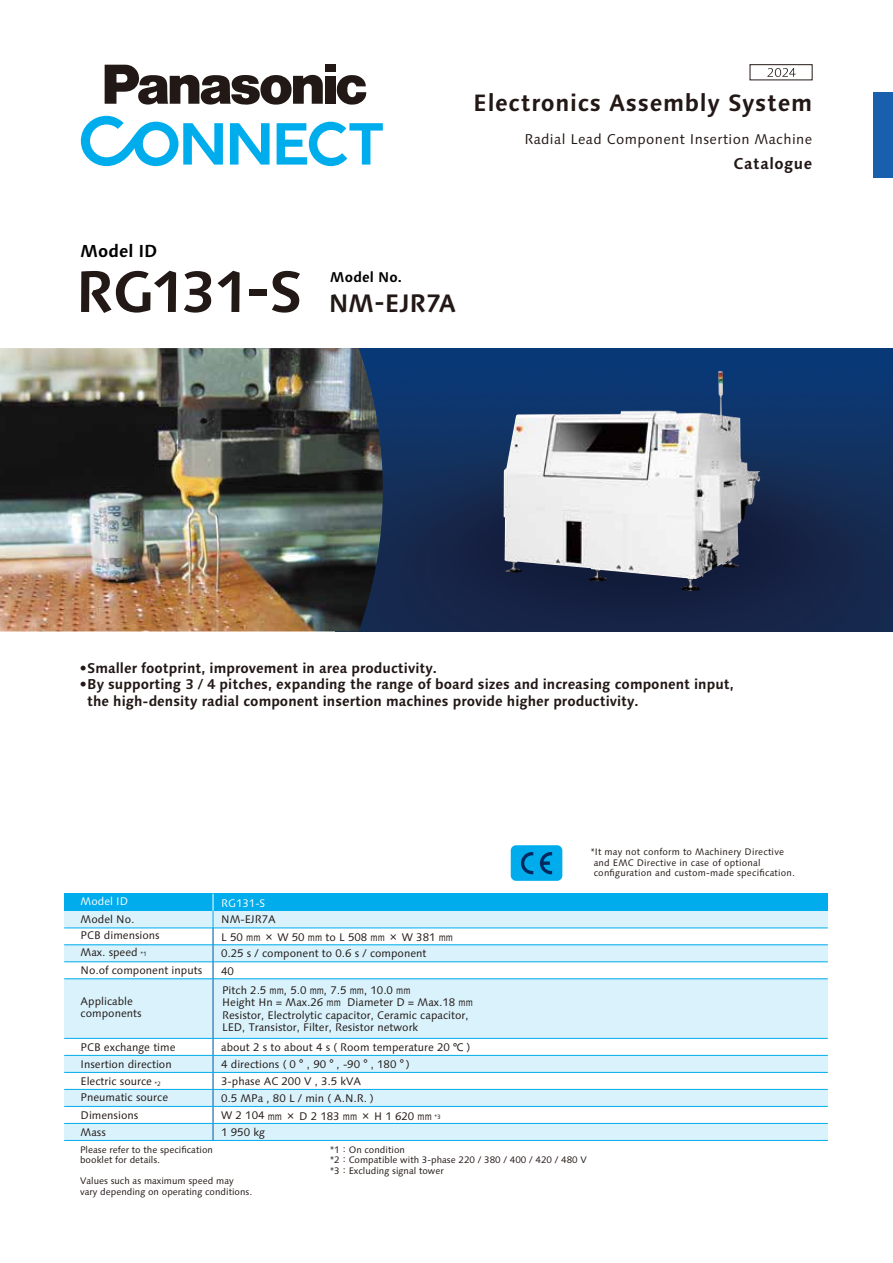
<style>
.page{position:relative;width:893px;height:1263px;background:#fff}
.page>*{position:absolute;margin:0;border:0;box-sizing:border-box;transform-origin:0 0}
.t1{font:700 58.35px "Syntax Next LT Pro";letter-spacing:-.035em;color:#221815}
.t2{font:700 25.2px "Syntax Next LT Pro";letter-spacing:-.01em;color:#221815}
.t3{font:700 23.7px "Syntax Next LT Pro";letter-spacing:.03em;color:#221815}
.t4{font:700 17.4px "Syntax Next LT Pro";color:#010002}
.t5{font:700 15.75px "Syntax Next LT Pro";letter-spacing:.03em;color:#221815}
.t6{font:700 14.1px/16.5px "Syntax Next LT Pro";color:#221815}
.t7{font:14.1px "Syntax Next LT Pro";letter-spacing:.03em;color:#221815}
.t8{font:700 14.1px "Syntax Next LT Pro";letter-spacing:.01em;color:#010002}
.t9{font:10.95px/12.6px "Syntax Next LT Pro";color:#221815}
.t10{font:10.95px "Syntax Next LT Pro";color:#fff}
.t11{font:9.45px/10.5px "Syntax Next LT Pro";color:#221815}
.t12{font:9.45px/10.8px "Syntax Next LT Pro";letter-spacing:.02em;color:#221815}
.t13{font:6.3px "Syntax Next LT Pro";color:#221815}
.s1{font-family:"Tazugane Gothic Std N";font-size:10.5px}
.s2{font-family:"Tazugane Gothic Std N";font-size:9px}
</style>
<div class="page">
<div style="left:64px;top:894px;width:149px;height:17px;background:#00acec"></div>
<div style="left:213px;top:894px;width:615px;height:17px;background:#00acec"></div>
<div style="left:64px;top:978px;width:764px;height:60px;background:#d9f2fc"></div>
<div style="left:64px;top:945px;width:764px;height:17px;background:#d9f2fc"></div>
<div style="left:64px;top:911px;width:764px;height:17px;background:#d9f2fc"></div>
<div style="left:64px;top:1055px;width:764px;height:17px;background:#d9f2fc"></div>
<div style="left:64px;top:1089px;width:764px;height:17px;background:#d9f2fc"></div>
<div style="left:64px;top:1123px;width:764px;height:17px;background:#d9f2fc"></div>
<hr style="left:213px;top:911px;width:1px;height:229px;background:#00adec">
<hr style="left:64px;top:1140px;width:764px;height:1px;background:#00adec">
<hr style="left:64px;top:1123px;width:764px;height:1px;background:#00adec">
<hr style="left:64px;top:1106px;width:764px;height:1px;background:#00adec">
<hr style="left:64px;top:1089px;width:764px;height:1px;background:#00adec">
<hr style="left:64px;top:1072px;width:764px;height:1px;background:#00adec">
<hr style="left:64px;top:1055px;width:764px;height:1px;background:#00adec">
<hr style="left:64px;top:1038px;width:764px;height:1px;background:#00adec">
<hr style="left:64px;top:978px;width:764px;height:1px;background:#00adec">
<hr style="left:64px;top:961px;width:764px;height:1px;background:#00adec">
<hr style="left:64px;top:944px;width:764px;height:1px;background:#00adec">
<hr style="left:64px;top:928px;width:764px;height:1px;background:#00adec">
<svg style="left:213px;top:894px;width:1px;height:17px"></svg>
<div style="left:325px;top:65px;width:10px;height:7px;background:#221815"></div>
<svg style="left:337px;top:75px;width:29px;height:30px"></svg>
<div style="left:325px;top:76px;width:10px;height:28px;background:#221815"></div>
<svg style="left:105px;top:65px;width:218px;height:40px"></svg>
<svg style="left:230px;top:123px;width:40px;height:42px"></svg>
<svg style="left:277px;top:122px;width:106px;height:44px"></svg>
<svg style="left:81px;top:116px;width:142px;height:50px"></svg>
<div style="left:750px;top:64px;width:62px;height:16px;border:1px solid #221815"></div>
<div style="left:874px;top:93px;width:19px;height:85px;background:#185fad"></div>
<svg style="left:767px;top:68px;width:29px;height:9px"></svg>
<div style="left:511px;top:845px;width:51px;height:36px;background:#00acec;border-radius:5px"></div>
<svg style="left:521px;top:852px;width:12px;height:22px"></svg>
<svg style="left:540px;top:852px;width:12px;height:22px"></svg>
<img style="left:383px;top:348px;width:510px;height:283px">
<img style="left:0;top:348px;width:383px;height:283px">
<img style="left:504px;top:371px;width:257px;height:220px">
<h3 class="t4" style="left:81px;top:240px;width:78px">Model ID</h3>
<h1 class="t1" style="left:75px;top:255px;width:229px">RG131-S</h1>
<h3 class="t3" style="left:473px;top:88px;width:340px">Electronics Assembly System</h3>
<p class="t7" style="left:524px;top:130px;width:289px">Radial Lead Component Insertion Machine</p>
<h3 class="t5" style="left:734px;top:153px;width:80px">Catalogue</h3>
<p class="t8" style="left:330px;top:268px;width:73px">Model No.</p>
<h2 class="t2" style="left:329px;top:287px;width:129px">NM-EJR7A</h2>
<p class="t6" style="left:79px;top:659px;width:359px">•Smaller footprint, improvement in area productivity.</p>
<p class="t6" style="left:87px;top:676px;width:648px;text-indent:-8px">•By supporting 3 / 4 pitches, expanding the range of board sizes and increasing component input, the high-density radial component insertion machines provide higher productivity.</p>
<p class="t10" style="left:81px;top:895px;width:49px">Model ID</p>
<p class="t9" style="left:81px;top:911px;width:81px;line-height:15.8px">Model No.<br>PCB dimensions</p>
<p class="t9" style="left:81px;top:944px;width:123px;line-height:17.2px">Max. speed<br>No.of component inputs</p>
<p class="t13" style="left:140px;top:950px;width:8px">*1</p>
<p class="t9" style="left:81px;top:994px;width:63px">Applicable components</p>
<p class="t9" style="left:81px;top:1039px;width:96px;line-height:16.6px">PCB exchange time<br>Insertion direction<br>Electric source<br>Pneumatic source</p>
<p class="t9" style="left:81px;top:1106px;width:59px;line-height:17.2px">Dimensions<br>Mass</p>
<p class="t13" style="left:155px;top:1079px;width:8px">*2</p>
<p class="t10" style="left:221px;top:897px;width:46px">RG131-S</p>
<p class="t9" style="left:221px;top:913px;width:56px">NM-EJR7A</p>
<p class="t9" style="left:221px;top:930px;width:233px">L 50 mm <span class="s1">×</span> W 50 mm to L 508 mm <span class="s1">×</span> W 381 mm</p>
<p class="t9" style="left:221px;top:947px;width:207px">0.25 s / component to 0.6 s / component</p>
<p class="t9" style="left:221px;top:964px;width:14px">40</p>
<p class="t9" style="left:222px;top:983px;width:252px">Pitch 2.5 mm, 5.0 mm, 7.5 mm, 10.0 mm<br>Height Hn = Max.26 mm Diameter D = Max.18 mm Resistor, Electrolytic capacitor, Ceramic capacitor, LED, Transistor, Filter, Resistor network</p>
<p class="t9" style="left:221px;top:1040px;width:251px">about 2 s to about 4 s ( Room temperature 20 <span class="s1">℃</span> )</p>
<p class="t9" style="left:221px;top:1058px;width:191px">4 directions ( 0 <span class="s1">°</span>, 90 <span class="s1">°</span>, -90 <span class="s1">°</span>, 180 <span class="s1">°</span>)</p>
<p class="t9" style="left:221px;top:1075px;width:141px">3-phase AC 200 V , 3.5 kVA</p>
<p class="t9" style="left:221px;top:1092px;width:154px">0.5 MPa , 80 L / min ( A.N.R. )</p>
<p class="t9" style="left:221px;top:1109px;width:212px">W 2 104 mm <span class="s1">×</span> D 2 183 mm <span class="s1">×</span> H 1 620 mm</p>
<p class="t13" style="left:435px;top:1113px;width:8px">*3</p>
<p class="t9" style="left:221px;top:1126px;width:45px">1 950 kg</p>
<p class="t12" style="left:594px;top:846px;width:203px;text-indent:-3px">*It may not conform to Machinery Directive and EMC Directive in case of optional configuration and custom-made specification.</p>
<p class="t11" style="left:80px;top:1144px;width:134px">Please refer to the specification booklet for details.</p>
<p class="t11" style="left:80px;top:1175px;width:174px">Values such as maximum speed may vary depending on operating conditions.</p>
<p class="t11" style="left:330px;top:1144px;width:258px">*1<span class="s2">：</span>On condition<br>*2<span class="s2">：</span>Compatible with 3-phase 220 / 380 / 400 / 420 / 480 V *3<span class="s2">：</span>Excluding signal tower</p>
</div>
